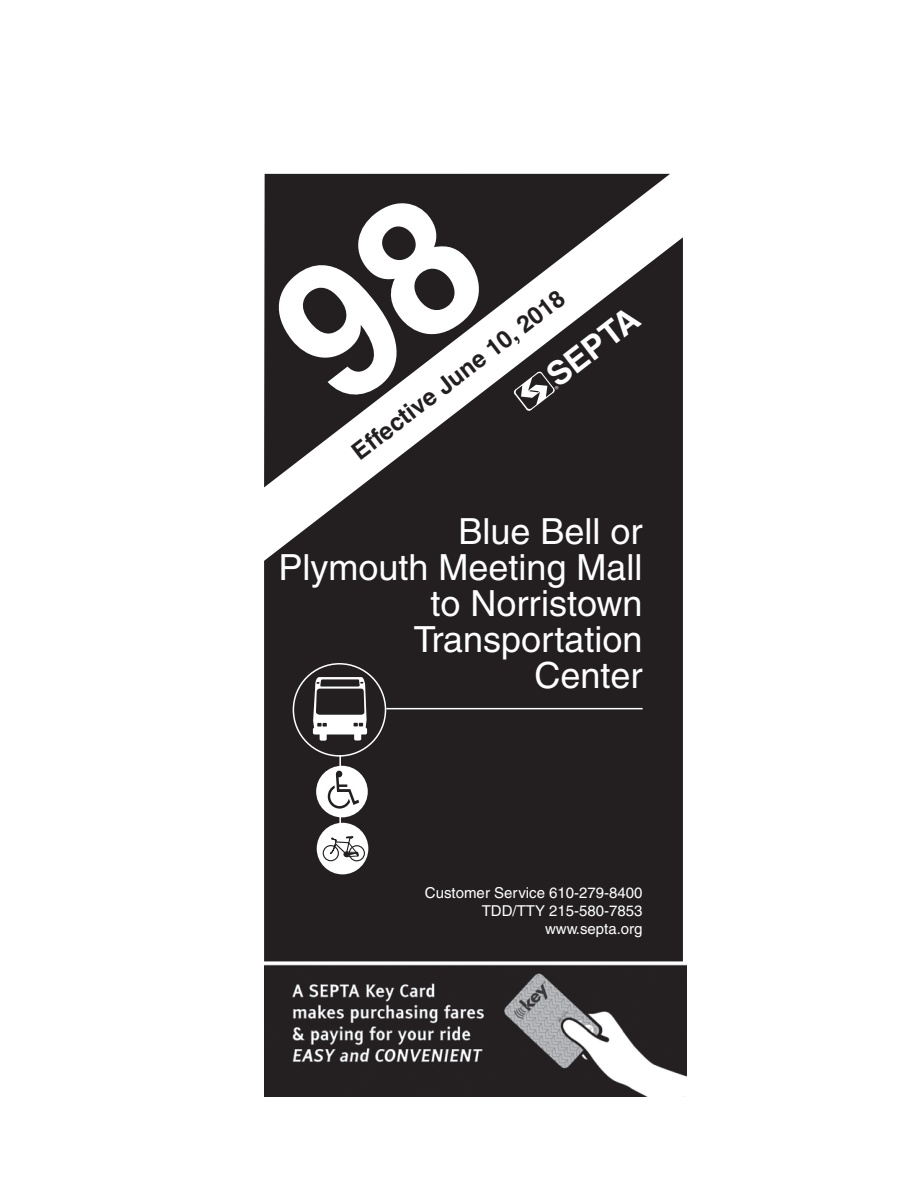
<style>
.page{position:relative;width:918px;height:1188px;background:#fff}
.page>*{position:absolute;margin:0;border:0;box-sizing:border-box;transform-origin:0 0}
.t1{font:36px/36px "Helvetica";color:#fff;text-align:right}
.t2{font:700 33px "Helvetica";color:#fff}
.t3{font:700 24px "Helvetica";color:#231f20}
.t4{font:15px/18px "Helvetica";color:#fff;text-align:right}
</style>
<div class="page">
<img style="left:264px;top:964px;width:422px;height:132px">
<svg style="left:264px;top:174px;width:406px;height:63px;fill:#231f20"></svg>
<svg style="left:264px;top:237px;width:419px;height:724px;background:#333030"></svg>
<hr style="left:386px;top:708px;width:257px;height:1px;background:#fff">
<div style="left:293px;top:664px;width:93px;height:92px;background:#231f20;border-radius:50%"></div>
<div style="left:293px;top:663px;width:93px;height:94px;border:2px solid #fff;border-radius:50%"></div>
<div style="left:320px;top:732px;width:7px;height:9px;background:#fff;border-radius:2px"></div>
<div style="left:354px;top:731px;width:7px;height:9px;background:#fff;border-radius:2px"></div>
<div style="left:313px;top:728px;width:54px;height:6px;background:#fff;border-radius:2px"></div>
<svg style="left:313px;top:677px;width:54px;height:52px"></svg>
<hr style="left:339px;top:755px;width:2px;height:111px;background:#fff">
<div style="left:317px;top:823px;width:51px;height:51px;background:#fff;border-radius:50%"></div>
<svg style="left:318px;top:835px;width:47px;height:27px"></svg>
<div style="left:316px;top:766px;width:52px;height:51px;background:#fff;border-radius:50%"></div>
<svg style="left:328px;top:771px;width:31px;height:38px"></svg>
<svg style="left:513px;top:371px;width:46px;height:40px"></svg>
<svg style="left:264px;top:186px;width:232px;height:225px;background:#3d3a3b"></svg>
<p class="t3" style="left:346px;top:443px;width:263px;rotate:-38deg">Effective June 10, 2018</p>
<p class="t2" style="left:539px;top:364px;width:109px;rotate:-38deg">SEPTA</p>
<p class="t1" style="left:279px;top:514px;width:366px">Blue Bell or<br>Plymouth Meeting Mall to Norristown<br>Transportation<br>Center</p>
<p class="t4" style="left:425px;top:884px;width:219px">Customer Service 610-279-8400<br>TDD/TTY 215-580-7853 www.septa.org</p>
</div>
